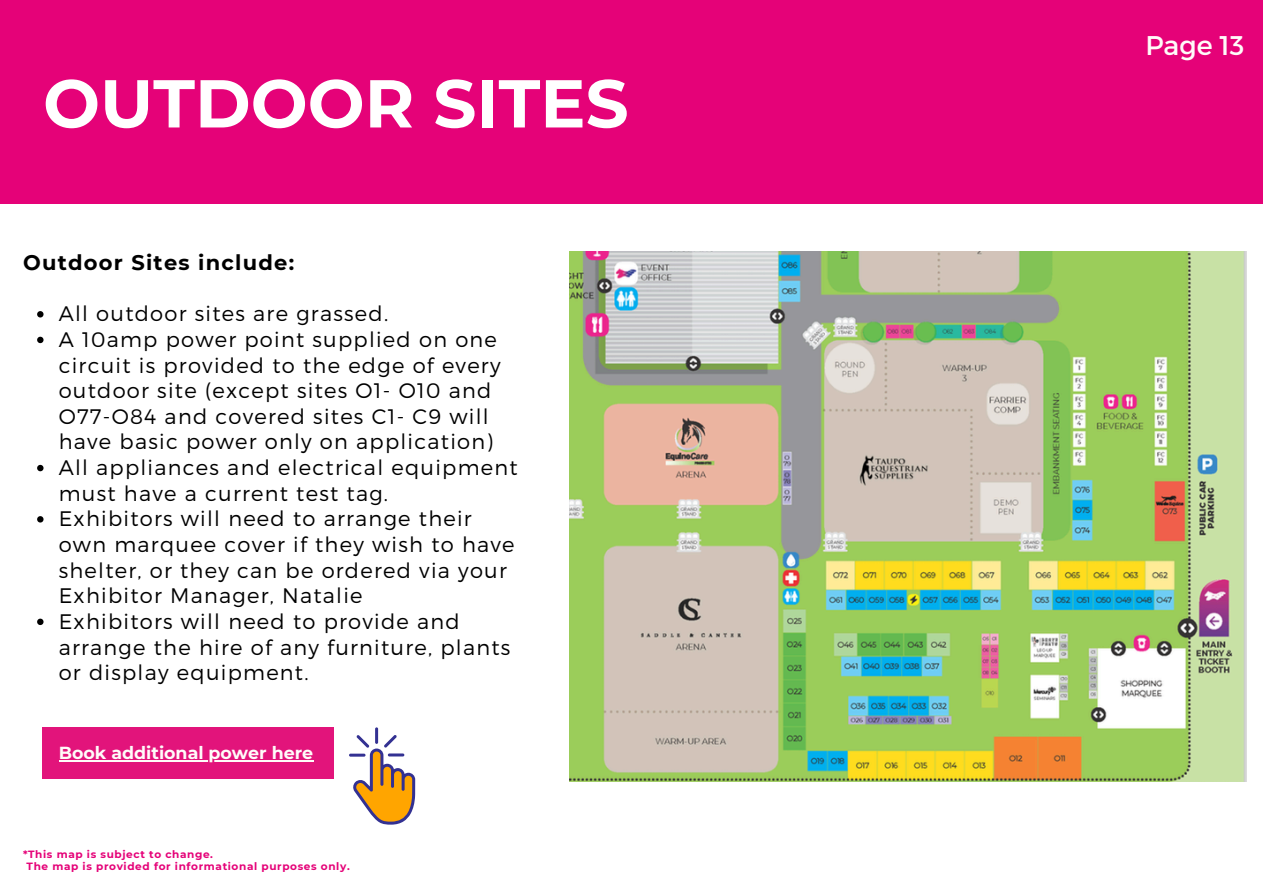
<style>
.page{position:relative;width:1263px;height:894px;background:#fff}
.page>*{position:absolute;margin:0;border:0;box-sizing:border-box;transform-origin:0 0}
.t1{font:700 67.5px "Montserrat";color:#fff}
.t2{font:27px "Montserrat";color:#fffbf9}
.t3{font:300 21px/25.7px "Montserrat";letter-spacing:.06em;color:#000}
.t4{font:700 21px "Montserrat";letter-spacing:.06em;color:#000}
.t5{font:700 17.4px "Montserrat";color:#fffbf9}
.t6{font:700 10.5px "Montserrat";letter-spacing:.06em;color:#e50278}
</style>
<div class="page">
<div style="left:0;top:0;width:1263px;height:204px;background:#e50278"></div>
<div style="left:43px;top:727px;width:291px;height:51px;background:#e2147b"></div>
<hr style="left:375px;top:727px;width:3px;height:16px;background:#333192">
<hr style="left:349px;top:753px;width:16px;height:3px;background:#333192">
<svg style="left:352px;top:734px;width:63px;height:90px"></svg>
<hr style="left:388px;top:753px;width:16px;height:3px;background:#333192">
<img style="left:569px;top:251px;width:677px;height:530px">
<hr style="left:59px;top:760px;width:254px;height:1px;background:#fffbf9">
<svg style="left:37px;top:311px;width:7px;height:6px"></svg>
<svg style="left:37px;top:336px;width:7px;height:7px"></svg>
<svg style="left:37px;top:464px;width:7px;height:7px"></svg>
<svg style="left:37px;top:516px;width:7px;height:6px"></svg>
<svg style="left:37px;top:618px;width:7px;height:7px"></svg>
<p class="t1" style="left:43px;top:62px;width:587px">OUTDOOR SITES</p>
<p class="t4" style="left:23px;top:250px;width:273px">Outdoor Sites include:</p>
<p class="t3" style="left:59px;top:300px;width:331px">All outdoor sites are grassed.</p>
<p class="t3" style="left:59px;top:325px;width:443px">A 10amp power point supplied on one circuit is provided to the edge of every outdoor site (except sites O1- O10 and O77-O84 and covered sites C1- C9 will have basic power only on application)</p>
<h5 class="t3" style="left:59px;top:453px;width:460px">All appliances and electrical equipment must have a current test tag.</h5>
<p class="t3" style="left:59px;top:505px;width:457px">Exhibitors will need to arrange their own marquee cover if they wish to have shelter, or they can be ordered via your Exhibitor Manager, Natalie</p>
<p class="t3" style="left:59px;top:607px;width:453px">Exhibitors will need to provide and arrange the hire of any furniture, plants or display equipment.</p>
<h2 class="t5" style="left:59px;top:742px;width:256px">Book additional power here</h2>
<h3 class="t6" style="left:23px;top:847px;width:192px">*This map is subject to change.</h3>
<p class="t6" style="left:27px;top:859px;width:325px">The map is provided for informational purposes only.</p>
<p class="t2" style="left:1145px;top:28px;width:101px">Page 13</p>
</div>
